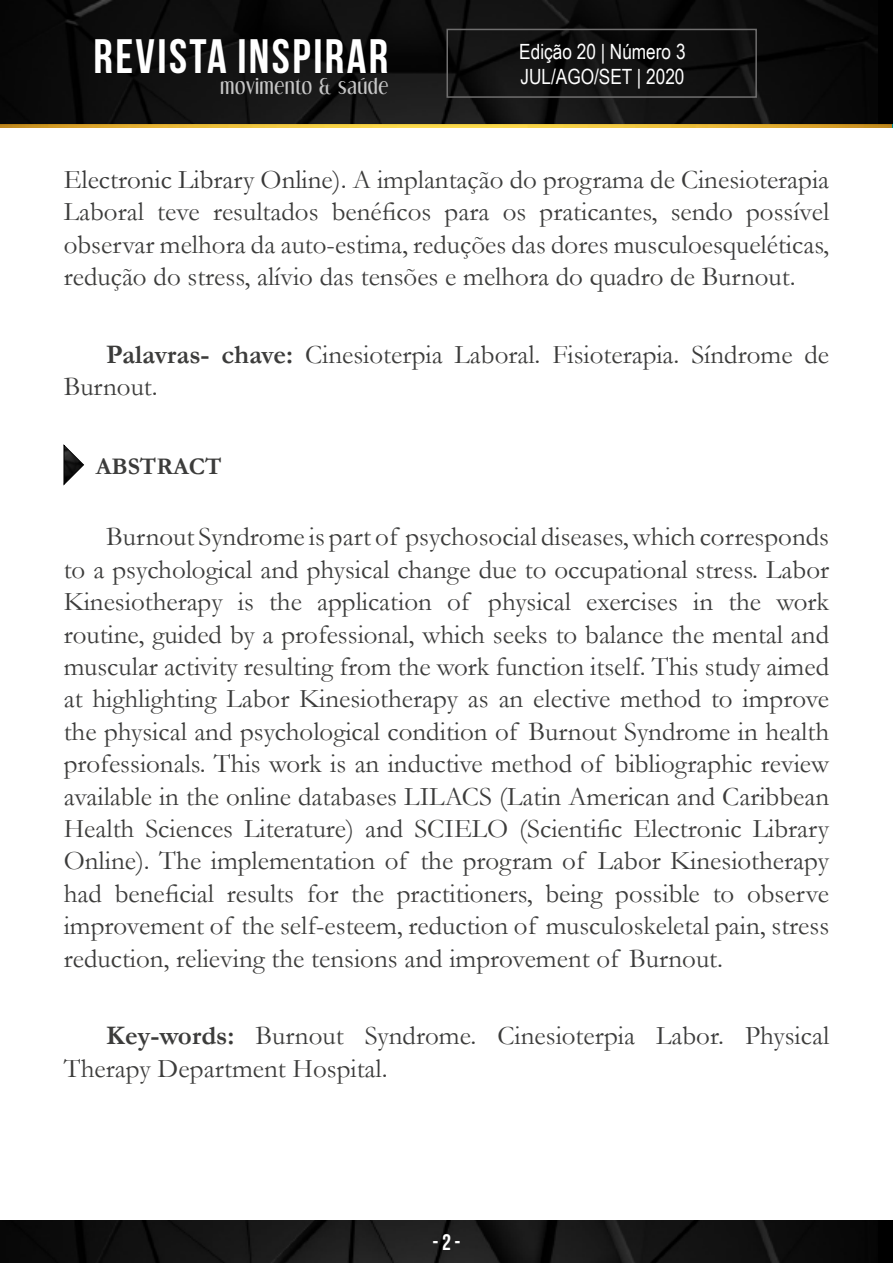
<style>
.page{position:relative;width:893px;height:1263px;background:#fff}
.page>*{position:absolute;margin:0;border:0;box-sizing:border-box;transform-origin:0 0}
.t1{font:700 48.3px "Bebas Neue";letter-spacing:.05em;color:#fff}
.t2{font:27px/32.4px "Garamond";color:#3c3c3b;text-align:justify}
.t3{font:700 24px "Garamond";color:#3c3c3b}
.t4{font:700 22.5px "Bebas Neue";color:#fff}
.t5{font:21px/25.2px "Arial Narrow";color:#fff}
.t6{font:18.9px "Dream Orphans";letter-spacing:.05em;color:#c6c6c6}
.s1{color:#383838}
.s2{font-weight:700}
</style>
<div class="page">
<img style="left:0;top:124px;width:891px;height:4px">
<img style="left:0;top:0;width:878px;height:124px">
<div style="left:446px;top:29px;width:311px;height:69px;border:2px solid #706f6f"></div>
<img style="left:0;top:1220px;width:878px;height:43px">
<svg style="left:64px;top:444px;width:20px;height:41px"></svg>
<h1 class="t1" style="left:94px;top:29px;width:296px">REVISTA INSPIRAR</h1>
<p class="t6" style="left:220px;top:75px;width:169px">movimento &amp; saúde</p>
<p class="t5" style="left:519px;top:38px;width:168px">Edição 20 | Número 3<br>JUL/AGO/SET | 2020</p>
<p class="t2" style="left:64px;top:162px;width:767px"><span class="s1">Electronic Library Online).</span> A implantação do programa de Cinesioterapia Laboral teve resultados benéficos para os praticantes, sendo possível observar melhora da auto-estima, reduções das dores musculoesqueléticas, redução do stress, alívio das tensões e melhora do quadro de Burnout.</p>
<p class="t2" style="left:64px;top:337px;width:767px;text-indent:43px"><span class="s2">Palavras- chave:</span> Cinesioterpia Laboral. Fisioterapia. Síndrome de<br>Burnout.</p>
<p class="t3" style="left:96px;top:450px;width:127px">ABSTRACT</p>
<p class="t2" style="left:64px;top:520px;width:767px;text-indent:43px">Burnout Syndrome is part of psychosocial diseases, which corresponds to a psychological and physical change due to occupational stress. Labor Kinesiotherapy is the application of physical exercises in the work routine, guided by a professional, which seeks to balance the mental and muscular activity resulting from the work function itself. This study aimed at highlighting Labor Kinesiotherapy as an elective method to improve the physical and psychological condition of Burnout Syndrome in health professionals. This work is an inductive method of bibliographic review available in the online databases LILACS (Latin American and Caribbean Health Sciences Literature) and SCIELO (Scientific Electronic Library Online). The implementation of the program of Labor Kinesiotherapy had beneficial results for the practitioners, being possible to observe improvement of the self-esteem, reduction of musculoskeletal pain, stress reduction, relieving the tensions and improvement of Burnout.</p>
<p class="t2" style="left:64px;top:1019px;width:767px;text-indent:43px"><span class="s2">Key-words:</span> Burnout Syndrome. Cinesioterpia Labor. Physical<br>Therapy Department Hospital.</p>
<p class="t4" style="left:432px;top:1230px;width:30px">- 2 -</p>
</div>
